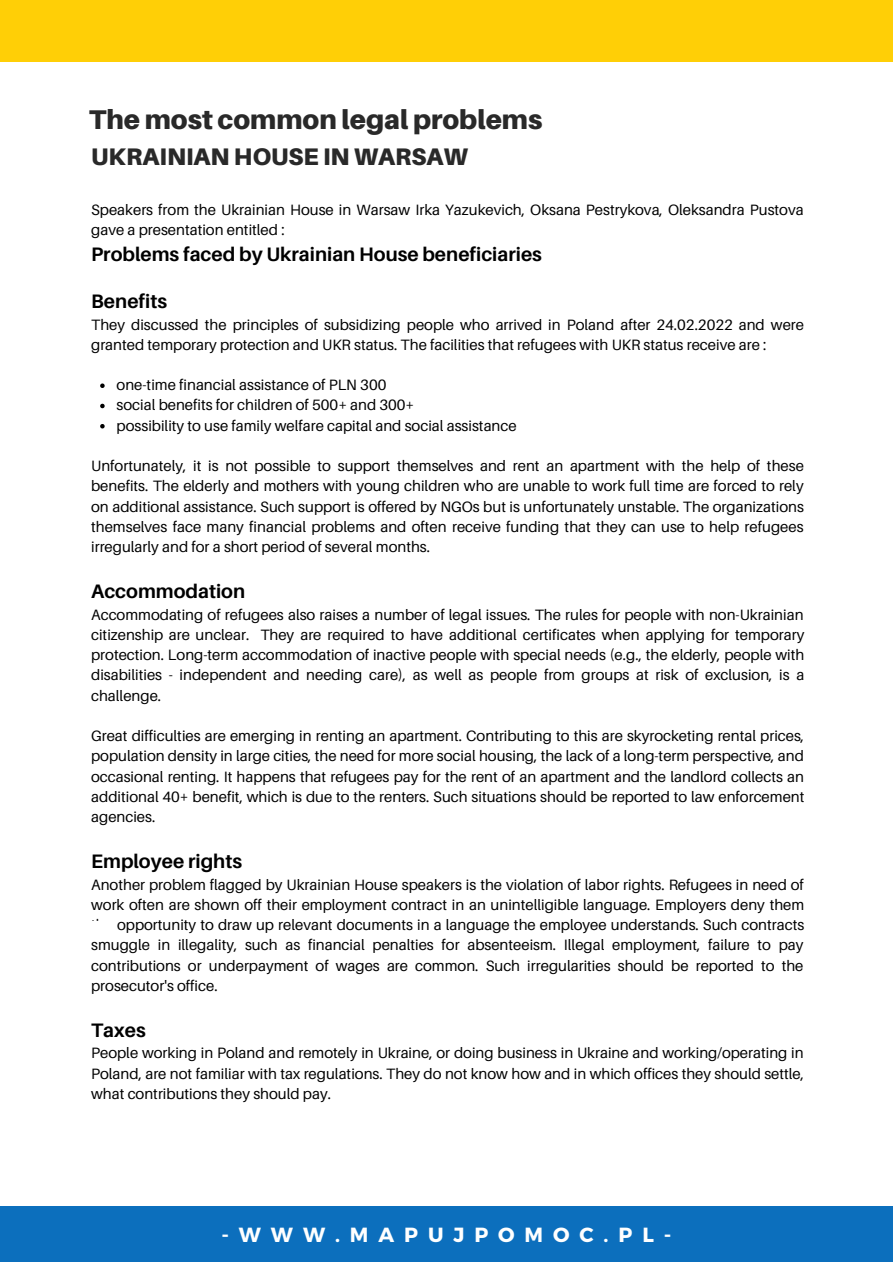
<style>
.page{position:relative;width:893px;height:1264px;background:#fff}
.page>*{position:absolute;margin:0;border:0;box-sizing:border-box;transform-origin:0 0}
.t1{font:900 27px "Aileron";color:#292929}
.t2{font:900 24px "Aileron";color:#292929}
.t3{font:700 20.4px "Montserrat";letter-spacing:.485em;color:#fff}
.t4{font:700 19.5px "Aileron";color:#000}
.t5{font:15px/20.2px "Aileron";color:#000;text-align:justify}
</style>
<div class="page">
<div style="left:0;top:1206px;width:892px;height:55px;background:#0c6fbd"></div>
<div style="left:0;top:0;width:892px;height:62px;background:#ffcf06"></div>
<svg style="left:100px;top:383px;width:5px;height:5px"></svg>
<svg style="left:100px;top:404px;width:5px;height:4px"></svg>
<svg style="left:100px;top:424px;width:5px;height:4px"></svg>
<h1 class="t1" style="left:89px;top:103px;width:454px">The most common legal problems</h1>
<h2 class="t2" style="left:91px;top:142px;width:378px">UKRAINIAN HOUSE IN WARSAW</h2>
<p class="t5" style="left:91px;top:199px;width:714px">Speakers from the Ukrainian House in Warsaw Irka Yazukevich, Oksana Pestrykova, Oleksandra Pustova gave a presentation entitled :</p>
<h3 class="t4" style="left:91px;top:242px;width:452px">Problems faced by Ukrainian House beneficiaries</h3>
<h3 class="t4" style="left:91px;top:289px;width:77px">Benefits</h3>
<p class="t5" style="left:91px;top:314px;width:714px">They discussed the principles of subsidizing people who arrived in Poland after 24.02.2022 and were granted temporary protection and UKR status. The facilities that refugees with UKR status receive are :</p>
<p class="t5" style="left:117px;top:374px;width:401px;text-align:left">one-time financial assistance of PLN 300<br>social benefits for children of 500+ and 300+<br>possibility to use family welfare capital and social assistance</p>
<p class="t5" style="left:91px;top:455px;width:714px">Unfortunately, it is not possible to support themselves and rent an apartment with the help of these benefits. The elderly and mothers with young children who are unable to work full time are forced to rely on additional assistance. Such support is offered by NGOs but is unfortunately unstable. The organizations themselves face many financial problems and often receive funding that they can use to help refugees irregularly and for a short period of several months.</p>
<h3 class="t4" style="left:91px;top:579px;width:155px">Accommodation</h3>
<p class="t5" style="left:91px;top:604px;width:714px">Accommodating of refugees also raises a number of legal issues. The rules for people with non-Ukrainian citizenship are unclear. They are required to have additional certificates when applying for temporary protection. Long-term accommodation of inactive people with special needs (e.g., the elderly, people with disabilities - independent and needing care), as well as people from groups at risk of exclusion, is a challenge.</p>
<p class="t5" style="left:91px;top:725px;width:714px">Great difficulties are emerging in renting an apartment. Contributing to this are skyrocketing rental prices, population density in large cities, the need for more social housing, the lack of a long-term perspective, and occasional renting. It happens that refugees pay for the rent of an apartment and the landlord collects an additional 40+ benefit, which is due to the renters. Such situations should be reported to law enforcement agencies.</p>
<h3 class="t4" style="left:91px;top:849px;width:152px">Employee rights</h3>
<p class="t5" style="left:91px;top:873px;width:714px">Another problem flagged by Ukrainian House speakers is the violation of labor rights. Refugees in need of work often are shown off their employment contract in an unintelligible language. Employers deny them the opportunity to draw up relevant documents in a language the employee understands. Such contracts smuggle in illegality, such as financial penalties for absenteeism. Illegal employment, failure to pay contributions or underpayment of wages are common. Such irregularities should be reported to the prosecutor's office.</p>
<h3 class="t4" style="left:91px;top:1017px;width:56px">Taxes</h3>
<p class="t5" style="left:91px;top:1042px;width:714px">People working in Poland and remotely in Ukraine, or doing business in Ukraine and working/operating in Poland, are not familiar with tax regulations. They do not know how and in which offices they should settle, what contributions they should pay.</p>
<h3 class="t3" style="left:221px;top:1221px;width:451px">-WWW.MAPUJPOMOC.PL-</h3>
</div>
